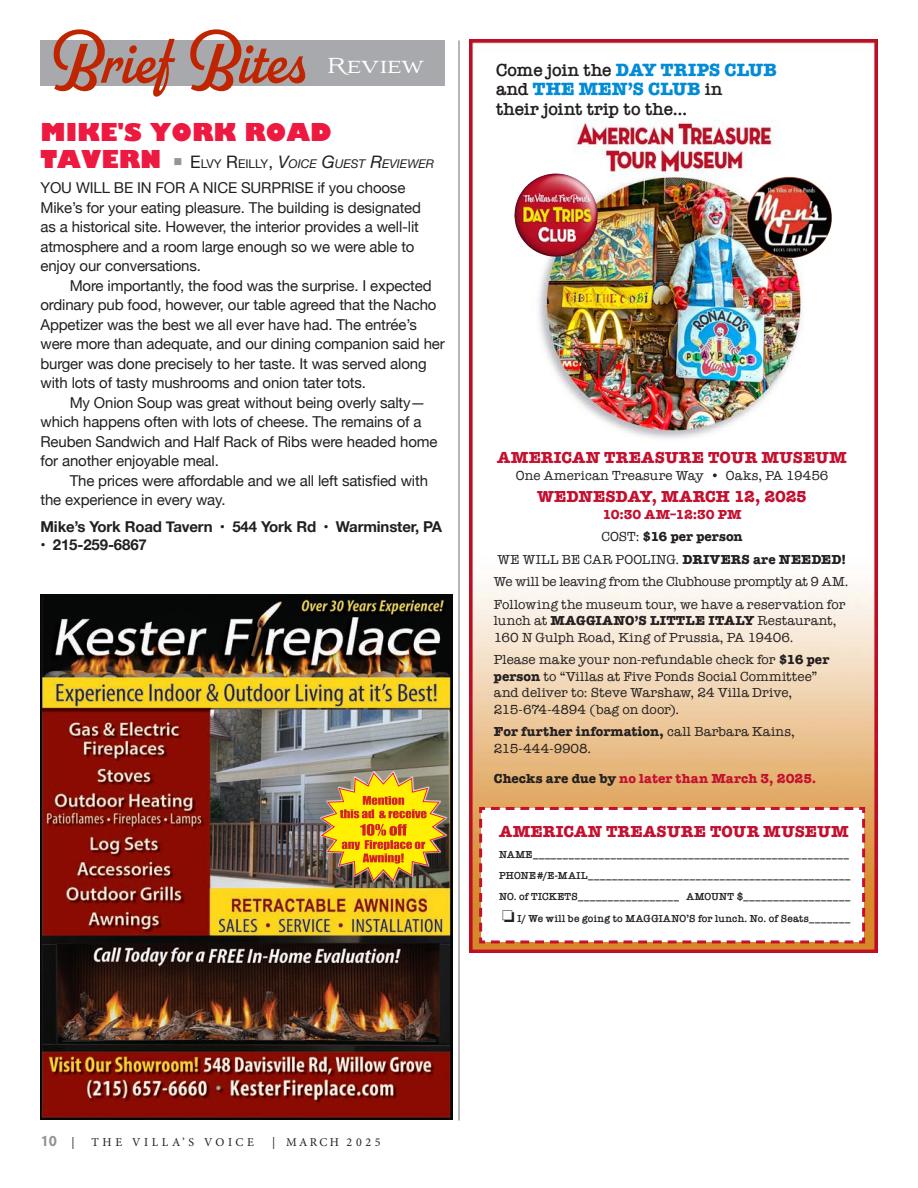
<style>
.page{position:relative;width:918px;height:1188px;background:#fff}
.page>*{position:absolute;margin:0;border:0;box-sizing:border-box;transform-origin:0 0}
.t1{font:69.9px "Parkside";color:#bf2500;scale:.9 1}
.t2{font:27px "Aviano";letter-spacing:-.01em;color:#fff;scale:.9 1}
.t3{font:800 24px "Gill Sans";color:#ed1941}
.ThankYouParagraph{font:600 18px/19.5px "American Typewriter";color:#231f20}
.ThankYouParagraph-2{font:700 16.5px "American Typewriter";letter-spacing:.01em;color:#c3102f}
.ThankYouParagraph-3{font:700 16.5px "American Typewriter";letter-spacing:-.01em;color:#c3102f}
.t4{font:15px/19.5px "Helvetica Neue";letter-spacing:-.01em;color:#231f20}
.t5{font:700 15px "Helvetica Neue";letter-spacing:-.01em;color:#231f20}
.t6{font:700 15px "Hypatia Sans Pro";color:#939598}
.ThankYouParagraph-4{font:13.5px/16.5px "American Typewriter";letter-spacing:.005em;color:#231f20}
.ThankYouParagraph-5{font:700 13.5px "American Typewriter";letter-spacing:.01em;color:#c3102f}
.ThankYouParagraph-6{font:13.5px "American Typewriter";letter-spacing:-.015em;color:#231f20}
.ThankYouParagraph-7{font:700 13.5px "American Typewriter";letter-spacing:.005em;color:#231f20}
.t7{font:italic 12px "Helvetica Neue";color:#231f20}
.t8{font:12px "Minion Pro";letter-spacing:.3em;color:#231f20}
.t9{font:12px "Minion Pro";letter-spacing:.2em;color:#231f20}
.ThankYouParagraph-8{font:600 10.5px "American Typewriter";letter-spacing:.015em;color:#231f20}
.ThankYouParagraph-9{font:600 10.5px "American Typewriter";letter-spacing:.035em;color:#231f20}
.s1{font-size:85.35px}
.s2{font-family:"Gill Sans";font-weight:800;font-style:normal;font-size:24px;color:#ed1941}
.s3{color:#939598}
.s4{font-style:normal;font-size:17.25px}
.s5{font-style:normal}
.s6{font-size:17.25px}
.s7{font-family:"American Typewriter ITC Pro";font-weight:700;color:#028cd7}
.s8{font-weight:400}
.s9{font-weight:700}
.s10{color:#231f20}
.s11{font-family:"Minion Pro";font-weight:400;font-size:12px;color:#231f20}
</style>
<div class="page">
<img style="left:41px;top:594px;width:411px;height:525px">
<img style="left:320px;top:771px;width:127px;height:111px">
<hr style="left:459px;top:40px;width:1px;height:1080px;background:#6c6d70">
<img style="left:470px;top:39px;width:408px;height:914px">
<svg style="left:478px;top:805px;width:389px;height:140px"></svg>
<img style="left:747px;top:177px;width:39px;height:49px">
<img style="left:514px;top:173px;width:62px;height:84px">
<div style="left:40px;top:40px;width:405px;height:46px;background:#a8a9ad"></div>
<p class="t1" style="left:45px;top:19px;width:291px"><span class="s1">B</span>rief <span class="s1">B</span>ites</p>
<p class="t2" style="left:327px;top:50px;width:110px">Review</p>
<p class="t3" style="left:40px;top:113px;width:293px">MIKE'S YORK ROAD</p>
<p class="t7" style="left:40px;top:155px;width:395px"><span class="s2">TAVERN</span> <span class="s3">■</span> <span class="s4">E</span> <span class="s5">lvy</span> <span class="s4">R</span><span class="s5">eilly</span><span class="s4">,</span> <span class="s6">V</span>OICE <span class="s6">G</span>UEST <span class="s6">R</span>EVIEWER</p>
<p class="t4" style="left:40px;top:179px;width:382px">YOU WILL BE IN FOR A NICE SURPRISE if you choose Mike’s for your eating pleasure. The building is designated as a historical site. However, the interior provides a well-lit atmosphere and a room large enough so we were able to enjoy our conversations.</p>
<p class="t4" style="left:40px;top:276px;width:398px;text-indent:29px">More importantly, the food was the surprise. I expected ordinary pub food, however, our table agreed that the Nacho</p>
<p class="t4" style="left:40px;top:315px;width:406px">Appetizer was the best we all ever have had. The entrée’s were more than adequate, and our dining companion said her burger was done precisely to her taste. It was served along with lots of tasty mushrooms and onion tater tots.</p>
<p class="t4" style="left:40px;top:393px;width:399px;text-indent:29px">My Onion Soup was great without being overly salty— which happens often with lots of cheese. The remains of a Reuben Sandwich and Half Rack of Ribs were headed home for another enjoyable meal.</p>
<p class="t4" style="left:40px;top:471px;width:389px;text-indent:29px">The prices were affordable and we all left satisfied with the experience in every way.</p>
<p class="t5" style="left:40px;top:515px;width:403px">Mike’s York Road Tavern • 544 York Rd • Warminster, PA</p>
<p class="t5" style="left:40px;top:533px;width:108px">• 215-259-6867</p>
<p class="ThankYouParagraph" style="left:496px;top:60px;width:283px">Come join the <span class="s7">DAY TRIPS CLUB </span>and <span class="s7">THE MEN’S CLUB</span> in<br>their joint trip to the…</p>
<p class="ThankYouParagraph-2" style="left:497px;top:444px;width:351px">AMERICAN TREASURE TOUR MUSEUM</p>
<p class="ThankYouParagraph-4" style="left:516px;top:467px;width:314px">One American Treasure Way • Oaks, PA 19456</p>
<p class="ThankYouParagraph-3" style="left:537px;top:483px;width:272px">WEDNESDAY, MARCH 12, 2025</p>
<p class="ThankYouParagraph-5" style="left:602px;top:503px;width:141px">10:30 AM–12:30 PM</p>
<p class="ThankYouParagraph-7" style="left:601px;top:525px;width:143px"><span class="s8">COST:</span> $16 per person</p>
<p class="ThankYouParagraph-4" style="left:497px;top:551px;width:351px">WE WILL BE CAR POOLING. <span class="s9">DRIVERS are NEEDED!</span></p>
<p class="ThankYouParagraph-6" style="left:494px;top:572px;width:356px">We will be leaving from the Clubhouse promptly at 9 AM.</p>
<p class="ThankYouParagraph-4" style="left:494px;top:596px;width:353px">Following the museum tour, we have a reservation for lunch at <span class="s9">MAGGIANO’S LITTLE ITALY</span> Restaurant,<br>160 N Gulph Road, King of Prussia, PA 19406.</p>
<p class="ThankYouParagraph-4" style="left:494px;top:651px;width:337px">Please make your non-refundable check for <span class="s9">$16 per person</span> to “Villas at Five Ponds Social Committee” and deliver to: Steve Warshaw, 24 Villa Drive, 215-674-4894 (bag on door).</p>
<p class="ThankYouParagraph-4" style="left:494px;top:723px;width:303px"><span class="s9">For further information,</span> call Barbara Kains,<br>215-444-9908.</p>
<p class="ThankYouParagraph-5" style="left:494px;top:767px;width:324px"><span class="s10">Checks are due by</span> no later than March 3, 2025.</p>
<p class="ThankYouParagraph-2" style="left:499px;top:817px;width:351px">AMERICAN TREASURE TOUR MUSEUM</p>
<p class="ThankYouParagraph-8" style="left:499px;top:846px;width:351px">NAME_____________________________________________________</p>
<p class="ThankYouParagraph-9" style="left:499px;top:867px;width:353px">PHONE #/E-MAIL____________________________________________</p>
<p class="ThankYouParagraph-8" style="left:499px;top:888px;width:353px">NO. of TICKETS_________________ AMOUNT $__________________</p>
<p class="ThankYouParagraph-8" style="left:502px;top:911px;width:350px">❏ I/ We will be going to MAGGIANO’S for lunch. No. of Seats_______</p>
<p class="t6" style="left:40px;top:1130px;width:36px">10 <span class="s11">|</span></p>
<p class="t8" style="left:92px;top:1134px;width:164px">THE VILLA’S VOICE</p>
<p class="t9" style="left:272px;top:1134px;width:110px">| MARCH 2025</p>
</div>
